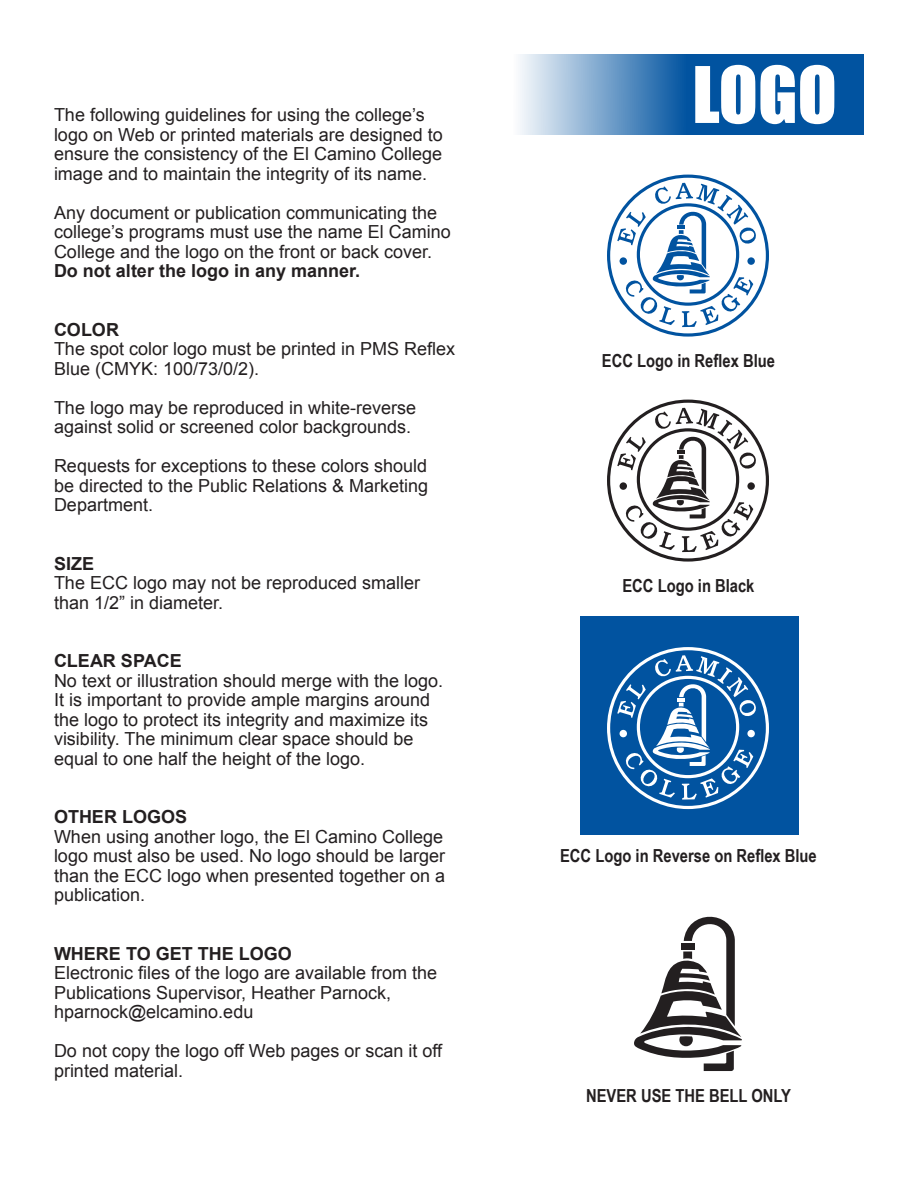
<style>
.page{position:relative;width:918px;height:1188px;background:#fff}
.page>*{position:absolute;margin:0;border:0;box-sizing:border-box;transform-origin:0 0}
.t1{font:72px "Impact";color:#fff}
.t2{font:18px/19.5px "Arial";color:#231f20}
.t3{font:700 18px "Arial Narrow";color:#231f20}
.t4{font:700 18px "Arial";color:#231f20}
.s1{font-weight:700}
</style>
<div class="page">
<svg style="left:520px;top:54px;width:344px;height:81px;background:#3c7bb6"></svg>
<div style="left:581px;top:616px;width:218px;height:218px;background:#0153a0"></div>
<svg style="left:607px;top:647px;width:162px;height:162px"></svg>
<div style="left:747px;top:730px;width:8px;height:7px;background:#fff;border-radius:50%"></div>
<div style="left:620px;top:730px;width:7px;height:7px;background:#fff;border-radius:50%"></div>
<svg style="left:607px;top:400px;width:162px;height:162px"></svg>
<div style="left:747px;top:482px;width:8px;height:8px;background:#231f20;border-radius:50%"></div>
<div style="left:620px;top:482px;width:7px;height:8px;background:#231f20;border-radius:50%"></div>
<svg style="left:607px;top:175px;width:162px;height:162px"></svg>
<div style="left:747px;top:257px;width:8px;height:8px;background:#0153a0;border-radius:50%"></div>
<div style="left:620px;top:257px;width:7px;height:8px;background:#0153a0;border-radius:50%"></div>
<svg style="left:634px;top:916px;width:108px;height:155px"></svg>
<p class="t2" style="left:54px;top:105px;width:390px">The following guidelines for using the college’s logo on Web or printed materials are designed to ensure the consistency of the El Camino College image and to maintain the integrity of its name.</p>
<p class="t2" style="left:54px;top:203px;width:398px">Any document or publication communicating the college’s programs must use the name El Camino College and the logo on the front or back cover.<br><span class="s1">Do not alter the logo in any manner.</span></p>
<p class="t4" style="left:54px;top:317px;width:66px">COLOR</p>
<p class="t2" style="left:54px;top:339px;width:403px">The spot color logo must be printed in PMS Reflex<br>Blue (CMYK: 100/73/0/2).</p>
<p class="t2" style="left:54px;top:398px;width:364px">The logo may be reproduced in white-reverse against solid or screened color backgrounds.</p>
<p class="t2" style="left:54px;top:456px;width:376px;text-align:justify">Requests for exceptions to these colors should be directed to the Public Relations &amp; Marketing Department.</p>
<p class="t4" style="left:54px;top:551px;width:42px">SIZE</p>
<p class="t2" style="left:54px;top:573px;width:368px">The ECC logo may not be reproduced smaller than 1/2” in diameter.</p>
<p class="t4" style="left:54px;top:649px;width:129px">CLEAR SPACE</p>
<p class="t2" style="left:54px;top:671px;width:391px">No text or illustration should merge with the logo.<br>It is important to provide ample margins around the logo to protect its integrity and maximize its visibility. The minimum clear space should be equal to one half the height of the logo.</p>
<p class="t4" style="left:54px;top:805px;width:135px">OTHER LOGOS</p>
<p class="t2" style="left:54px;top:827px;width:393px;text-align:justify">When using another logo, the El Camino College logo must also be used. No logo should be larger than the ECC logo when presented together on a publication.</p>
<p class="t4" style="left:54px;top:941px;width:239px">WHERE TO GET THE LOGO</p>
<p class="t2" style="left:54px;top:963px;width:385px">Electronic files of the logo are available from the<br>Publications Supervisor, Heather Parnock, hparnock@elcamino.edu</p>
<p class="t2" style="left:54px;top:1041px;width:390px">Do not copy the logo off Web pages or scan it off printed material.</p>
<h1 class="t1" style="left:692px;top:39px;width:146px">LOGO</h1>
<p class="t3" style="left:602px;top:347px;width:175px">ECC Logo in Reflex Blue</p>
<p class="t3" style="left:622px;top:572px;width:134px">ECC Logo in Black</p>
<p class="t3" style="left:560px;top:842px;width:258px">ECC Logo in Reverse on Reflex Blue</p>
<p class="t3" style="left:586px;top:1082px;width:207px">NEVER USE THE BELL ONLY</p>
</div>
